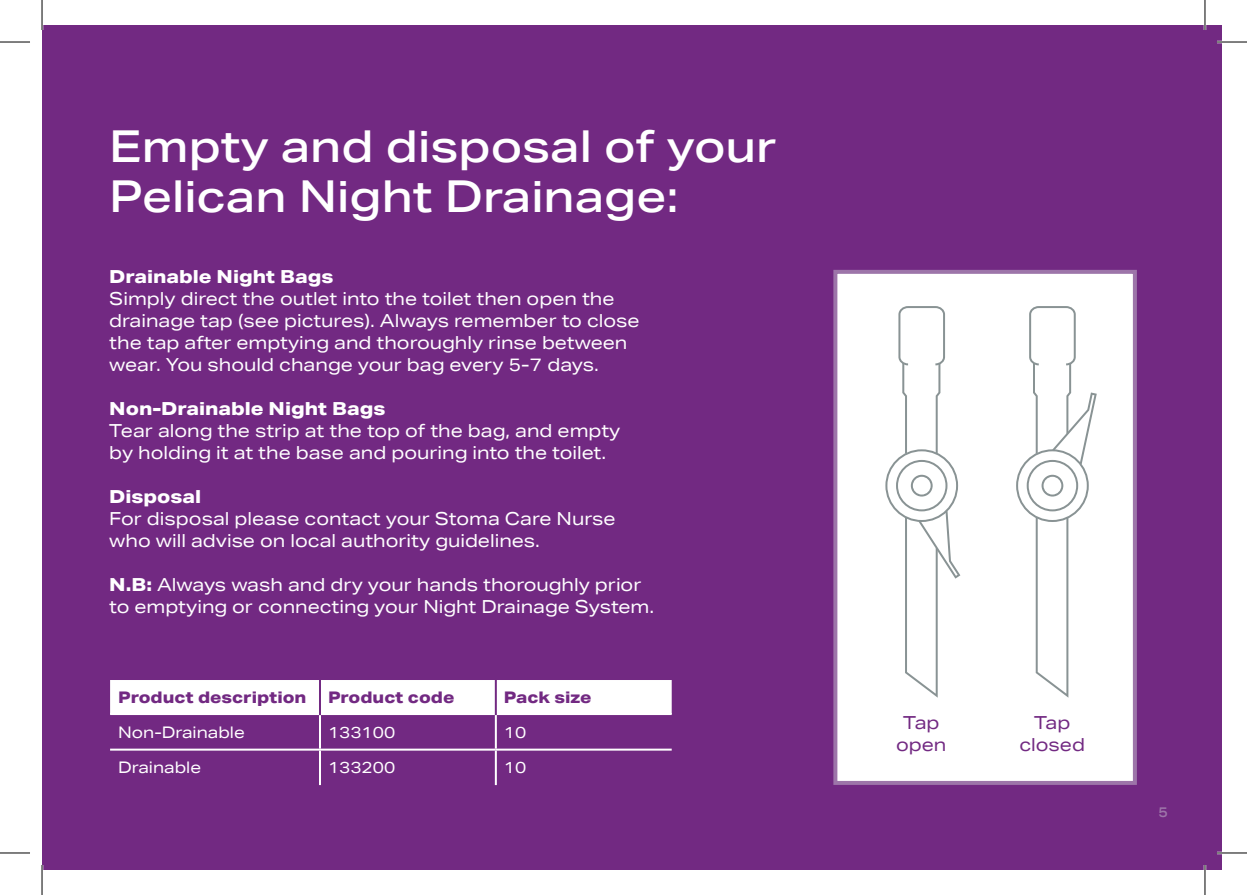
<style>
.page{position:relative;width:1247px;height:895px;background:#fff}
.page>*{position:absolute;margin:0;border:0;box-sizing:border-box;transform-origin:0 0}
.t1{font:500 44px/50px "Aktiv Grotesk Ex";color:#fff}
.t2{font:18px/22px "Aktiv Grotesk Ex";color:#fff}
.t3{font:800 18px "Aktiv Grotesk Ex";color:#fff}
.t4{font:18px/22px "Aktiv Grotesk Ex";color:#722982;text-align:center}
.t5{font:16px "Aktiv Grotesk Ex";color:#fff}
.t6{font:800 16px "Aktiv Grotesk Ex";color:#722982}
.t7{font:500 14px "Aktiv Grotesk Ex";color:#9d75a9}
.s1{font-weight:800}
</style>
<div class="page">
<div style="left:42px;top:25px;width:1179px;height:845px;background:#722982"></div>
<div style="left:833px;top:270px;width:303px;height:515px;background:#fff;border:4px solid #9d75a9"></div>
<div style="left:110px;top:680px;width:561px;height:33px;background:#fff"></div>
<hr style="left:110px;top:713px;width:210px;height:2px;background:#fff">
<hr style="left:320px;top:713px;width:176px;height:2px;background:#fff">
<hr style="left:319px;top:715px;width:2px;height:33px;background:#fff">
<hr style="left:496px;top:713px;width:175px;height:2px;background:#fff">
<hr style="left:495px;top:715px;width:2px;height:33px;background:#fff">
<hr style="left:110px;top:748px;width:210px;height:2px;background:#fff">
<hr style="left:320px;top:748px;width:176px;height:2px;background:#fff">
<hr style="left:319px;top:750px;width:2px;height:35px;background:#fff">
<hr style="left:496px;top:748px;width:175px;height:2px;background:#fff">
<hr style="left:495px;top:750px;width:2px;height:35px;background:#fff">
<svg style="left:885px;top:306px;width:75px;height:391px"></svg>
<svg style="left:1016px;top:306px;width:80px;height:391px"></svg>
<hr style="left:319px;top:679px;width:2px;height:36px;background:#722982">
<hr style="left:495px;top:679px;width:2px;height:36px;background:#722982">
<hr style="left:1216px;top:41px;width:30px;height:2px;background:#fff">
<hr style="left:1216px;top:851px;width:30px;height:3px;background:#fff">
<hr style="left:1203px;top:0;width:2px;height:30px;background:#fff">
<hr style="left:1203px;top:865px;width:2px;height:30px;background:#fff">
<hr style="left:0;top:42px;width:30px;height:1px;background:#000">
<hr style="left:1216px;top:42px;width:30px;height:1px;background:#000">
<hr style="left:0;top:852px;width:30px;height:1px;background:#000">
<hr style="left:1216px;top:852px;width:30px;height:1px;background:#000">
<hr style="left:42px;top:0;width:1px;height:30px;background:#000">
<hr style="left:42px;top:865px;width:1px;height:30px;background:#000">
<hr style="left:1204px;top:0;width:1px;height:30px;background:#000">
<hr style="left:1204px;top:865px;width:1px;height:30px;background:#000">
<h1 class="t1" style="left:109px;top:121px;width:669px">Empty and disposal of your<br>Pelican Night Drainage:</h1>
<p class="t3" style="left:109px;top:265px;width:225px">Drainable Night Bags</p>
<p class="t2" style="left:109px;top:287px;width:532px">Simply direct the outlet into the toilet then open the drainage tap (see pictures). Always remember to close the tap after emptying and thoroughly rinse between wear. You should change your bag every 5-7 days.</p>
<p class="t3" style="left:109px;top:397px;width:277px">Non-Drainable Night Bags</p>
<p class="t2" style="left:109px;top:419px;width:512px">Tear along the strip at the top of the bag, and empty by holding it at the base and pouring into the toilet.</p>
<p class="t3" style="left:109px;top:485px;width:93px">Disposal</p>
<p class="t2" style="left:109px;top:507px;width:507px">For disposal please contact your Stoma Care Nurse who will advise on local authority guidelines.</p>
<p class="t2" style="left:109px;top:573px;width:546px"><span class="s1">N.B:</span> Always wash and dry your hands thoroughly prior to emptying or connecting your Night Drainage System.</p>
<p class="t6" style="left:118px;top:687px;width:190px">Product description</p>
<p class="t6" style="left:328px;top:687px;width:128px">Product code</p>
<p class="t6" style="left:504px;top:687px;width:89px">Pack size</p>
<p class="t5" style="left:118px;top:722px;width:128px">Non-Drainable</p>
<p class="t5" style="left:328px;top:722px;width:69px">133100</p>
<p class="t5" style="left:504px;top:722px;width:24px">10</p>
<p class="t5" style="left:118px;top:758px;width:84px">Drainable</p>
<p class="t5" style="left:328px;top:758px;width:69px">133200</p>
<p class="t5" style="left:504px;top:758px;width:24px">10</p>
<p class="t4" style="left:896px;top:711px;width:52px">Tap open</p>
<p class="t4" style="left:1019px;top:711px;width:67px">Tap closed</p>
<p class="t7" style="left:1158px;top:803px;width:11px">5</p>
</div>
